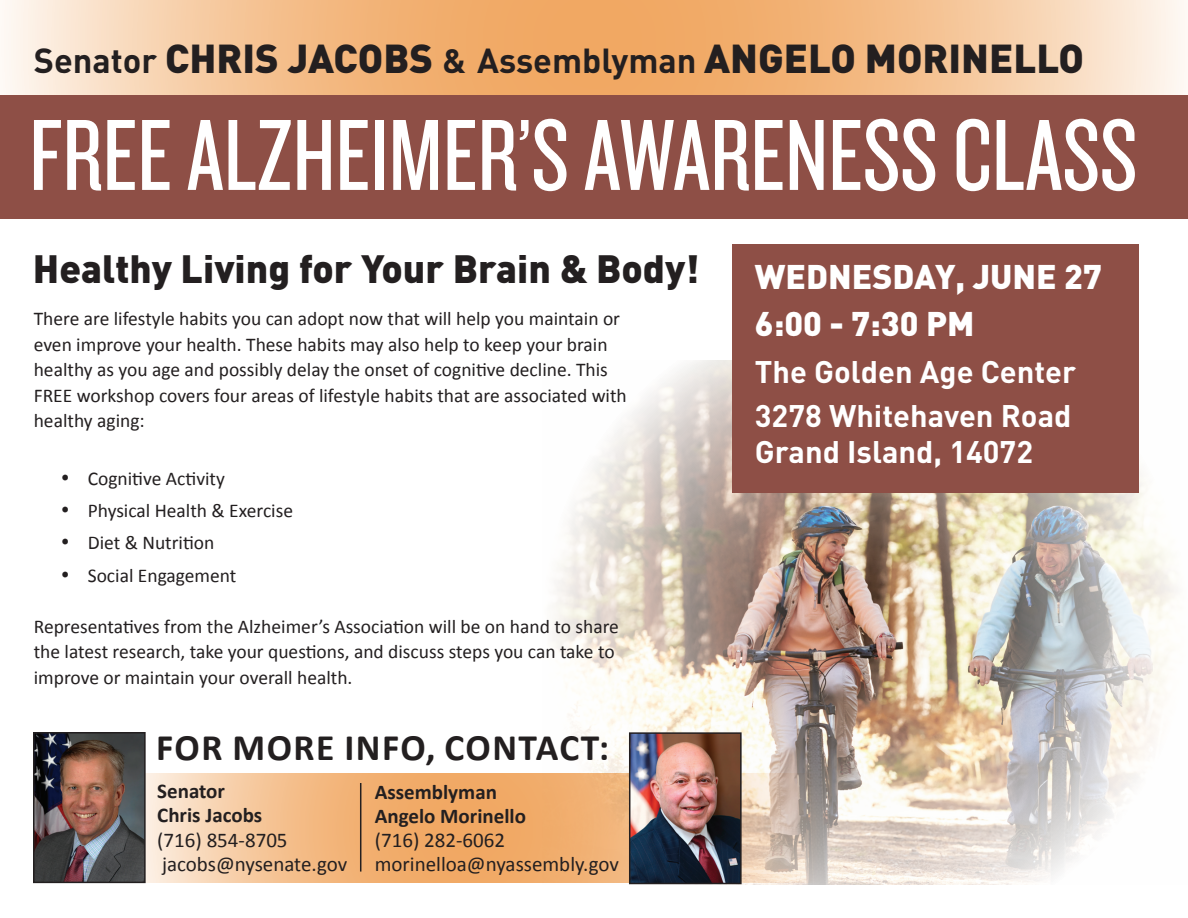
<style>
.page{position:relative;width:1188px;height:918px;background:#fff}
.page>*{position:absolute;margin:0;border:0;box-sizing:border-box;transform-origin:0 0}
.t1{font:105px "Knockout HTF28 Junior Featherwt";color:#fff}
.t2{font:900 39.9px "DIN";color:#231f20}
.t3{font:900 39px "DIN";color:#231f20}
.t4{font:700 37.5px "Calibri";letter-spacing:.04em;color:#231f20}
.t5{font:900 33.9px/47px "DIN";color:#fff}
.t6{font:700 30.9px/43.5px "DIN";color:#fff}
.t7{font:21px/24px "Calibri";color:#231f20}
.t8{font:700 21px/24px "Calibri";color:#231f20}
.t9{font:19.5px/25.5px "Calibri";color:#231f20}
.s1{font-weight:700;font-size:34.35px}
.s2{font-weight:700;font-size:33.3px}
</style>
<div class="page">
<svg style="left:146px;top:773px;width:396px;height:109px;background:#f3bc88"></svg>
<img style="left:542px;top:361px;width:636px;height:523px">
<div style="left:0;top:95px;width:1188px;height:124px;background:#8e4f46"></div>
<img style="left:36px;top:735px;width:107px;height:145px">
<div style="left:33px;top:732px;width:113px;height:151px;border:2px solid #231f20"></div>
<svg style="left:4px;top:0;width:1181px;height:95px;background:#f4c293"></svg>
<div style="left:732px;top:244px;width:407px;height:248px;background:#8e4f46"></div>
<img style="left:632px;top:735px;width:107px;height:146px">
<div style="left:629px;top:732px;width:113px;height:152px;border:2px solid #231f20"></div>
<hr style="left:360px;top:783px;width:1px;height:89px;background:#231f20">
<h2 class="t2" style="left:34px;top:32px;width:1052px"><span class="s1">Senator</span> CHRIS JACOBS <span class="s2">&amp;</span> <span class="s1">Assemblyman</span> ANGELO MORINELLO</h2>
<h1 class="t1" style="left:29px;top:103px;width:1110px">FREE ALZHEIMER’S AWARENESS CLASS</h1>
<h3 class="t3" style="left:33px;top:243px;width:668px">Healthy Living for Your Brain &amp; Body!</h3>
<p class="t9" style="left:34px;top:305px;width:595px">There are lifestyle habits you can adopt now that will help you maintain or even improve your health. These habits may also help to keep your brain healthy as you age and possibly delay the onset of cognitive decline. This FREE workshop covers four areas of lifestyle habits that are associated with healthy aging:</p>
<p class="t9" style="left:61px;top:465px;width:166px">• Cognitive Activity</p>
<p class="t9" style="left:61px;top:497px;width:234px">• Physical Health &amp; Exercise</p>
<p class="t9" style="left:61px;top:529px;width:155px">• Diet &amp; Nutrition</p>
<p class="t9" style="left:61px;top:562px;width:177px">• Social Engagement</p>
<p class="t9" style="left:34px;top:613px;width:587px">Representatives from the Alzheimer’s Association will be on hand to share the latest research, take your questions, and discuss steps you can take to improve or maintain your overall health.</p>
<h3 class="t4" style="left:156px;top:724px;width:454px">FOR MORE INFO, CONTACT:</h3>
<p class="t8" style="left:375px;top:779px;width:153px">Assemblyman<br>Angelo Morinello</p>
<p class="t7" style="left:375px;top:827px;width:246px">(716) 282-6062 morinelloa@nyassembly.gov</p>
<p class="t8" style="left:157px;top:779px;width:106px">Senator<br>Chris Jacobs</p>
<p class="t7" style="left:157px;top:827px;width:192px">(716) 854-8705 jacobs@nysenate.gov</p>
<h3 class="t5" style="left:755px;top:252px;width:349px">WEDNESDAY, JUNE 27<br>6:00 - 7:30 PM</h3>
<h3 class="t6" style="left:755px;top:349px;width:323px">The Golden Age Center<br>3278 Whitehaven Road</h3>
<h3 class="t6" style="left:755px;top:428px;width:280px">Grand Island, 14072</h3>
</div>
